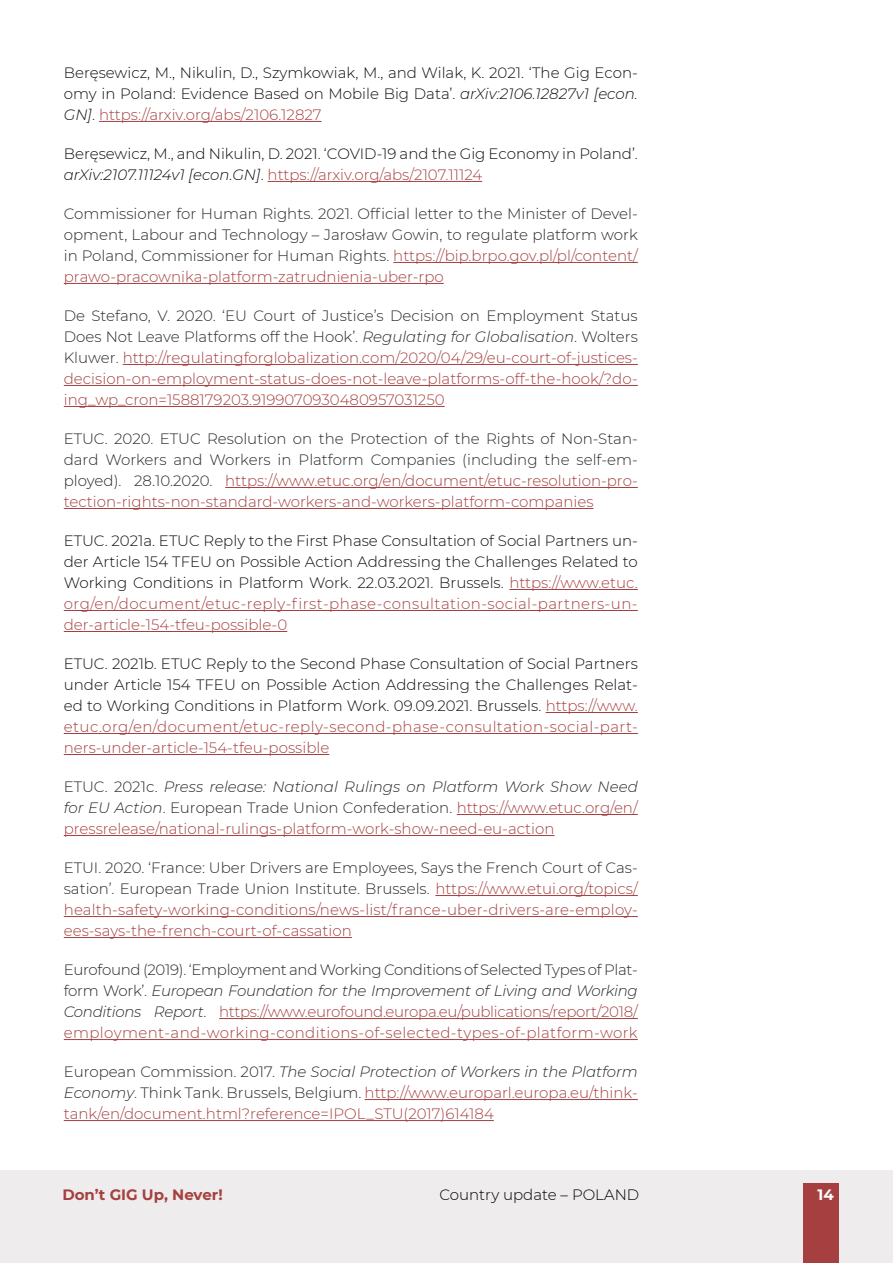
<style>
.page{position:relative;width:893px;height:1263px;background:#fff}
.page>*{position:absolute;margin:0;border:0;box-sizing:border-box;transform-origin:0 0}
.t1{font:300 15px/21px "Montserrat";color:#a64040;text-align:justify}
.t2{font:300 15px/21px "Montserrat";color:#0d0d0d;text-align:justify}
.t3{font:300 15px/21px "Montserrat";color:#282827;text-align:justify}
.t4{font:300 15px "Montserrat";color:#000}
.t5{font:700 15px "Montserrat";color:#a64040}
.t6{font:700 15px "Montserrat";color:#fff}
.s1{font-style:italic}
.s2{color:#a64040}
.s3{color:#282827}
.s4{font-style:italic;color:#282827}
</style>
<div class="page">
<div style="left:0;top:1170px;width:893px;height:93px;background:#eeecec"></div>
<div style="left:804px;top:1183px;width:35px;height:80px;background:#a64040"></div>
<hr style="left:99px;top:121px;width:223px;height:1px;background:#a64040">
<hr style="left:268px;top:181px;width:214px;height:1px;background:#a64040">
<hr style="left:393px;top:262px;width:245px;height:1px;background:#a64040">
<hr style="left:64px;top:283px;width:380px;height:1px;background:#a64040">
<hr style="left:123px;top:364px;width:515px;height:1px;background:#a64040">
<hr style="left:64px;top:385px;width:574px;height:1px;background:#a64040">
<hr style="left:64px;top:406px;width:381px;height:1px;background:#a64040">
<hr style="left:225px;top:487px;width:413px;height:1px;background:#a64040">
<hr style="left:64px;top:508px;width:529px;height:1px;background:#a64040">
<hr style="left:509px;top:589px;width:129px;height:1px;background:#a64040">
<hr style="left:64px;top:610px;width:574px;height:1px;background:#a64040">
<hr style="left:64px;top:631px;width:223px;height:1px;background:#a64040">
<hr style="left:546px;top:712px;width:92px;height:1px;background:#a64040">
<hr style="left:64px;top:733px;width:574px;height:1px;background:#a64040">
<hr style="left:64px;top:754px;width:265px;height:1px;background:#a64040">
<hr style="left:457px;top:814px;width:181px;height:1px;background:#a64040">
<hr style="left:64px;top:835px;width:490px;height:1px;background:#a64040">
<hr style="left:435px;top:895px;width:203px;height:1px;background:#a64040">
<hr style="left:64px;top:916px;width:574px;height:1px;background:#a64040">
<hr style="left:64px;top:937px;width:288px;height:1px;background:#a64040">
<hr style="left:219px;top:1018px;width:419px;height:1px;background:#a64040">
<hr style="left:64px;top:1039px;width:574px;height:1px;background:#a64040">
<hr style="left:365px;top:1099px;width:273px;height:1px;background:#a64040">
<hr style="left:64px;top:1120px;width:430px;height:1px;background:#a64040">
<p class="t2" style="left:64px;top:62px;width:576px">Beręsewicz, M., Nikulin, D., Szymkowiak, M., and Wilak, K. 2021. ‘The Gig Econ&shy;omy in Poland: Evidence Based on Mobile Big Data’. <span class="s1">arXiv:2106.12827v1 [econ.<br>GN]</span>. <span class="s2">https://arxiv.org/abs/2106.12827</span></p>
<p class="t2" style="left:64px;top:143px;width:576px">Beręsewicz, M., and Nikulin, D. 2021. ‘COVID-19 and the Gig Economy in Poland’. <span class="s1">arXiv:2107.11124v1 [econ.GN]</span>. <span class="s2">https://arxiv.org/abs/2107.11124</span></p>
<p class="t3" style="left:64px;top:203px;width:576px">Commissioner for Human Rights. 2021. Official letter to the Minister of Devel&shy;opment, Labour and Technology – Jarosław Gowin, to regulate platform work in Poland, Commissioner for Human Rights. <span class="s2">https://bip.brpo.gov.pl/pl/content/ prawo-pracownika-platform-zatrudnienia-uber-rpo</span></p>
<p class="t1" style="left:64px;top:305px;width:576px"><span class="s3">De Stefano, V. 2020. ‘EU Court of Justice’s Decision on Employment Status Does Not Leave Platforms off the Hook’.</span> <span class="s4">Regulating for Globalisation</span><span class="s3">. Wolters Kluwer.</span> http://regulatingforglobalization.com/2020/04/29/eu-court-of-justices&shy;decision-on-employment-status-does-not-leave-platforms-off-the-hook/?do&shy;ing_wp_cron=1588179203.9199070930480957031250</p>
<p class="t3" style="left:64px;top:428px;width:576px">ETUC. 2020. ETUC Resolution on the Protection of the Rights of Non-Stan&shy;dard Workers and Workers in Platform Companies (including the self-em&shy;ployed). 28.10.2020. <span class="s2">https://www.etuc.org/en/document/etuc-resolution-pro&shy;tection-rights-non-standard-workers-and-workers-platform-companies</span></p>
<p class="t2" style="left:64px;top:530px;width:576px">ETUC. 2021a. ETUC Reply to the First Phase Consultation of Social Partners un&shy;der Article 154 TFEU on Possible Action Addressing the Challenges Related to Working Conditions in Platform Work. 22.03.2021. Brussels. <span class="s2">https://www.etuc. org/en/document/etuc-reply-first-phase-consultation-social-partners-un&shy;der-article-154-tfeu-possible-0</span></p>
<p class="t2" style="left:64px;top:653px;width:576px">ETUC. 2021b. ETUC Reply to the Second Phase Consultation of Social Partners under Article 154 TFEU on Possible Action Addressing the Challenges Relat&shy;ed to Working Conditions in Platform Work. 09.09.2021. Brussels. <span class="s2">https://www. etuc.org/en/document/etuc-reply-second-phase-consultation-social-part&shy;ners-under-article-154-tfeu-possible</span></p>
<p class="t1" style="left:64px;top:776px;width:576px"><span class="s3">ETUC. 2021c.</span> <span class="s4">Press release: National Rulings on Platform Work Show Need for EU Action</span><span class="s3">. European Trade Union Confederation.</span> https://www.etuc.org/en/ pressrelease/national-rulings-platform-work-show-need-eu-action</p>
<p class="t1" style="left:64px;top:857px;width:576px"><span class="s3">ETUI. 2020. ‘France: Uber Drivers are Employees, Says the French Court of Cas&shy;sation’. European Trade Union Institute. Brussels.</span> https://www.etui.org/topics/ health-safety-working-conditions/news-list/france-uber-drivers-are-employ&shy;ees-says-the-french-court-of-cassation</p>
<p class="t1" style="left:64px;top:959px;width:576px"><span class="s3">Eurofound (2019). ‘Employment and Working Conditions of Selected Types of Plat&shy;form Work’.</span> <span class="s4">European Foundation for the Improvement of Living and Working Conditions Report</span><span class="s3">.</span> https://www.eurofound.europa.eu/publications/report/2018/ employment-and-working-conditions-of-selected-types-of-platform-work</p>
<p class="t1" style="left:64px;top:1061px;width:576px"><span class="s3">European Commission. 2017.</span> <span class="s4">The Social Protection of Workers in the Platform Economy</span><span class="s3">. Think Tank. Brussels, Belgium.</span> http://www.europarl.europa.eu/think&shy;tank/en/document.html?reference=IPOL_STU(2017)614184</p>
<p class="t5" style="left:62px;top:1184px;width:162px">Don’t GIG Up, Never!</p>
<p class="t4" style="left:439px;top:1185px;width:201px">Country update – POLAND</p>
<p class="t6" style="left:817px;top:1183px;width:18px">14</p>
</div>
